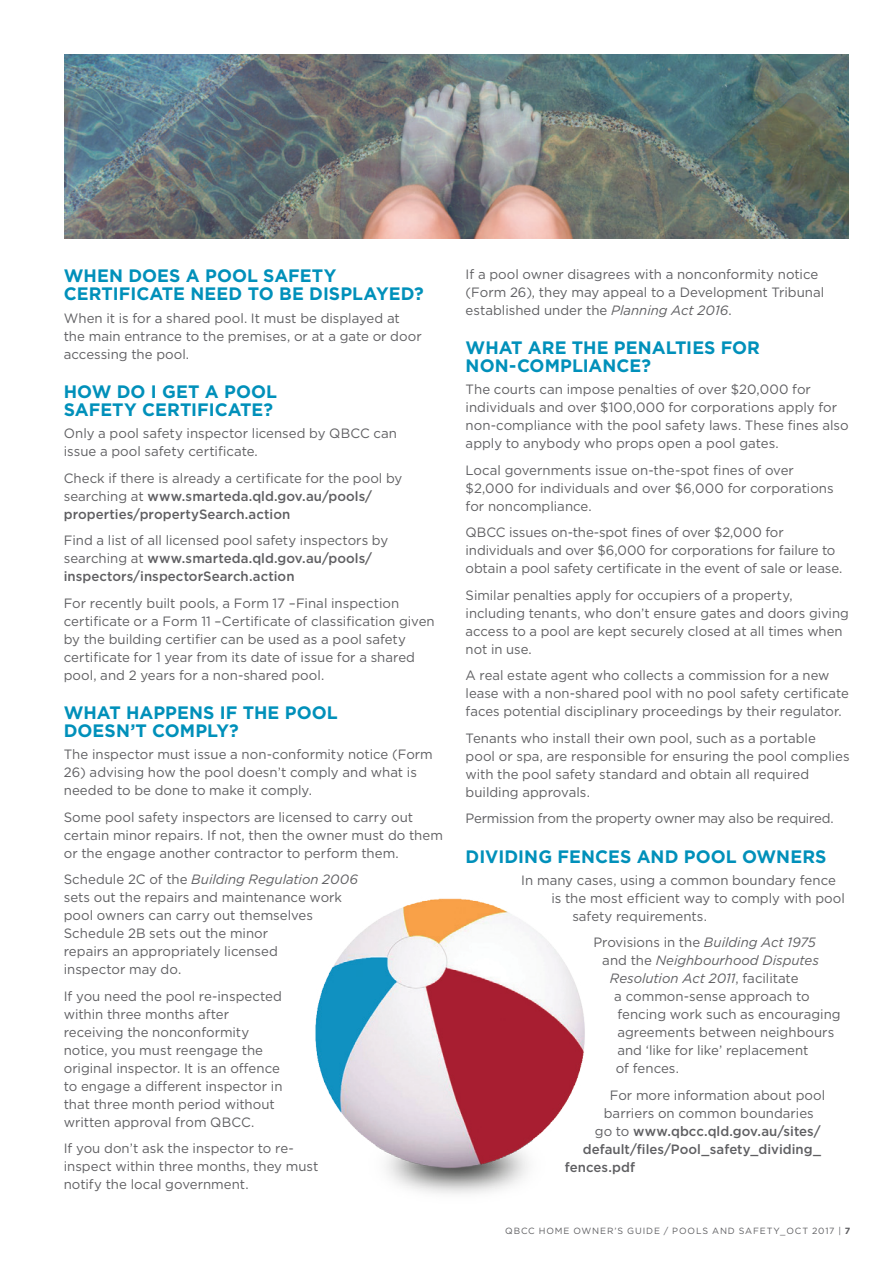
<style>
.page{position:relative;width:893px;height:1263px;background:#fff}
.page>*{position:absolute;margin:0;border:0;box-sizing:border-box;transform-origin:0 0}
.t1{font:700 18px/18px "Gotham";letter-spacing:.005em;color:#0090ba}
.t2{font:13.5px/18px "Gotham";color:#5f5f62}
.t3{font:500 13.5px/18px "Gotham";letter-spacing:.005em;color:#5f5f62}
.t4{font:italic 13.5px "Gotham";color:#5f5f62}
.t5{font:13.5px "Gotham";letter-spacing:-.02em;color:#5f5f62}
.t6{font:9px "Gotham";letter-spacing:.1em;color:#5f5f62}
.s1{font-weight:400}
.s2{font-style:italic}
.s3{font-style:normal}
.s4{font-weight:700}
</style>
<div class="page">
<img style="left:315px;top:898px;width:270px;height:296px">
<img style="left:65px;top:55px;width:784px;height:183px">
<h1 class="t1" style="left:64px;top:267px;width:361px">WHEN DOES A POOL SAFETY<br>CERTIFICATE NEED TO BE DISPLAYED?</h1>
<p class="t2" style="left:64px;top:308px;width:359px">When it is for a shared pool. It must be displayed at the main entrance to the premises, or at a gate or door accessing the pool.</p>
<h1 class="t1" style="left:64px;top:382px;width:215px">HOW DO I GET A POOL<br>SAFETY CERTIFICATE?</h1>
<p class="t2" style="left:64px;top:424px;width:335px">Only a pool safety inspector licensed by QBCC can issue a pool safety certificate.</p>
<p class="t3" style="left:64px;top:469px;width:340px"><span class="s1">Check if there is already a certificate for the pool by searching at</span> www.smarteda.qld.gov.au/pools/ properties/propertySearch.action</p>
<p class="t3" style="left:64px;top:531px;width:326px"><span class="s1">Find a list of all licensed pool safety inspectors by searching at</span> www.smarteda.qld.gov.au/pools/ inspectors/inspectorSearch.action</p>
<p class="t2" style="left:64px;top:593px;width:372px">For recently built pools, a Form 17 –Final inspection certificate or a Form 11 –Certificate of classification given by the building certifier can be used as a pool safety certificate for 1 year from its date of issue for a shared pool, and 2 years for a non-shared pool.</p>
<h1 class="t1" style="left:64px;top:703px;width:275px">WHAT HAPPENS IF THE POOL<br>DOESN’T COMPLY?</h1>
<p class="t2" style="left:64px;top:745px;width:371px">The inspector must issue a non-conformity notice (Form</p>
<p class="t2" style="left:64px;top:763px;width:355px">26) advising how the pool doesn’t comply and what is needed to be done to make it comply.</p>
<p class="t2" style="left:64px;top:807px;width:381px">Some pool safety inspectors are licensed to carry out certain minor repairs. If not, then the owner must do them or the engage another contractor to perform them.</p>
<p class="t2" style="left:64px;top:870px;width:296px">Schedule 2C of the <span class="s2">Building Regulation 2006 </span>sets out the repairs and maintenance work pool owners can carry out themselves Schedule 2B sets out the minor<br>repairs an appropriately licensed<br>inspector may do.</p>
<p class="t2" style="left:64px;top:986px;width:220px">If you need the pool re-inspected within three months after receiving the nonconformity notice, you must reengage the original inspector. It is an offence to engage a different inspector in that three month period without written approval from QBCC.</p>
<p class="t2" style="left:64px;top:1139px;width:256px">If you don’t ask the inspector to re&shy;inspect within three months, they must notify the local government.</p>
<p class="t2" style="left:466px;top:265px;width:360px">If a pool owner disagrees with a nonconformity notice (Form 26), they may appeal to a Development Tribunal established under the <span class="s2">Planning Act 2016</span>.</p>
<h1 class="t1" style="left:466px;top:338px;width:296px">WHAT ARE THE PENALTIES FOR<br>NON-COMPLIANCE?</h1>
<p class="t2" style="left:466px;top:380px;width:385px">The courts can impose penalties of over $20,000 for individuals and over $100,000 for corporations apply for non-compliance with the pool safety laws. These fines also apply to anybody who props open a pool gates.</p>
<p class="t2" style="left:466px;top:461px;width:370px">Local governments issue on-the-spot fines of over $2,000 for individuals and over $6,000 for corporations for noncompliance.</p>
<p class="t2" style="left:466px;top:523px;width:378px">QBCC issues on-the-spot fines of over $2,000 for individuals and over $6,000 for corporations for failure to obtain a pool safety certificate in the event of sale or lease.</p>
<p class="t2" style="left:466px;top:586px;width:385px">Similar penalties apply for occupiers of a property, including tenants, who don’t ensure gates and doors giving access to a pool are kept securely closed at all times when not in use.</p>
<p class="t2" style="left:466px;top:666px;width:385px">A real estate agent who collects a commission for a new lease with a non-shared pool with no pool safety certificate faces potential disciplinary proceedings by their regulator.</p>
<p class="t2" style="left:466px;top:729px;width:386px">Tenants who install their own pool, such as a portable<br>pool or spa, are responsible for ensuring the pool complies with the pool safety standard and obtain all required building approvals.</p>
<p class="t5" style="left:466px;top:810px;width:369px">Permission from the property owner may also be required.</p>
<h1 class="t1" style="left:466px;top:847px;width:362px">DIVIDING FENCES AND POOL OWNERS</h1>
<p class="t2" style="left:521px;top:871px;width:316px">In many cases, using a common boundary fence</p>
<p class="t2" style="left:551px;top:889px;width:295px">is the most efficient way to comply with pool</p>
<p class="t2" style="left:572px;top:907px;width:136px">safety requirements.</p>
<p class="t2" style="left:593px;top:933px;width:224px">Provisions in the <span class="s2">Building Act 1975</span></p>
<p class="t4" style="left:602px;top:952px;width:218px"><span class="s3">and the</span> Neighbourhood Disputes</p>
<p class="t4" style="left:610px;top:970px;width:190px">Resolution Act 2011<span class="s3">, facilitate</span></p>
<p class="t2" style="left:614px;top:987px;width:197px">a common-sense approach to</p>
<p class="t2" style="left:617px;top:1005px;width:225px">fencing work such as encouraging</p>
<p class="t2" style="left:617px;top:1023px;width:218px">agreements between neighbours</p>
<p class="t2" style="left:617px;top:1041px;width:193px">and ‘like for like’ replacement</p>
<p class="t2" style="left:616px;top:1059px;width:65px">of fences.</p>
<p class="t2" style="left:610px;top:1086px;width:217px">For more information about pool</p>
<p class="t2" style="left:604px;top:1104px;width:211px">barriers on common boundaries</p>
<p class="t3" style="left:595px;top:1122px;width:227px"><span class="s1">go to</span> www.qbcc.qld.gov.au/sites/</p>
<p class="t3" style="left:583px;top:1140px;width:240px">default/files/Pool_safety_dividing_</p>
<p class="t3" style="left:565px;top:1158px;width:72px">fences.pdf</p>
<p class="t6" style="left:505px;top:1225px;width:347px">QBCC HOME OWNER’S GUIDE / POOLS AND SAFETY_OCT 2017 | <span class="s4">7</span></p>
</div>
